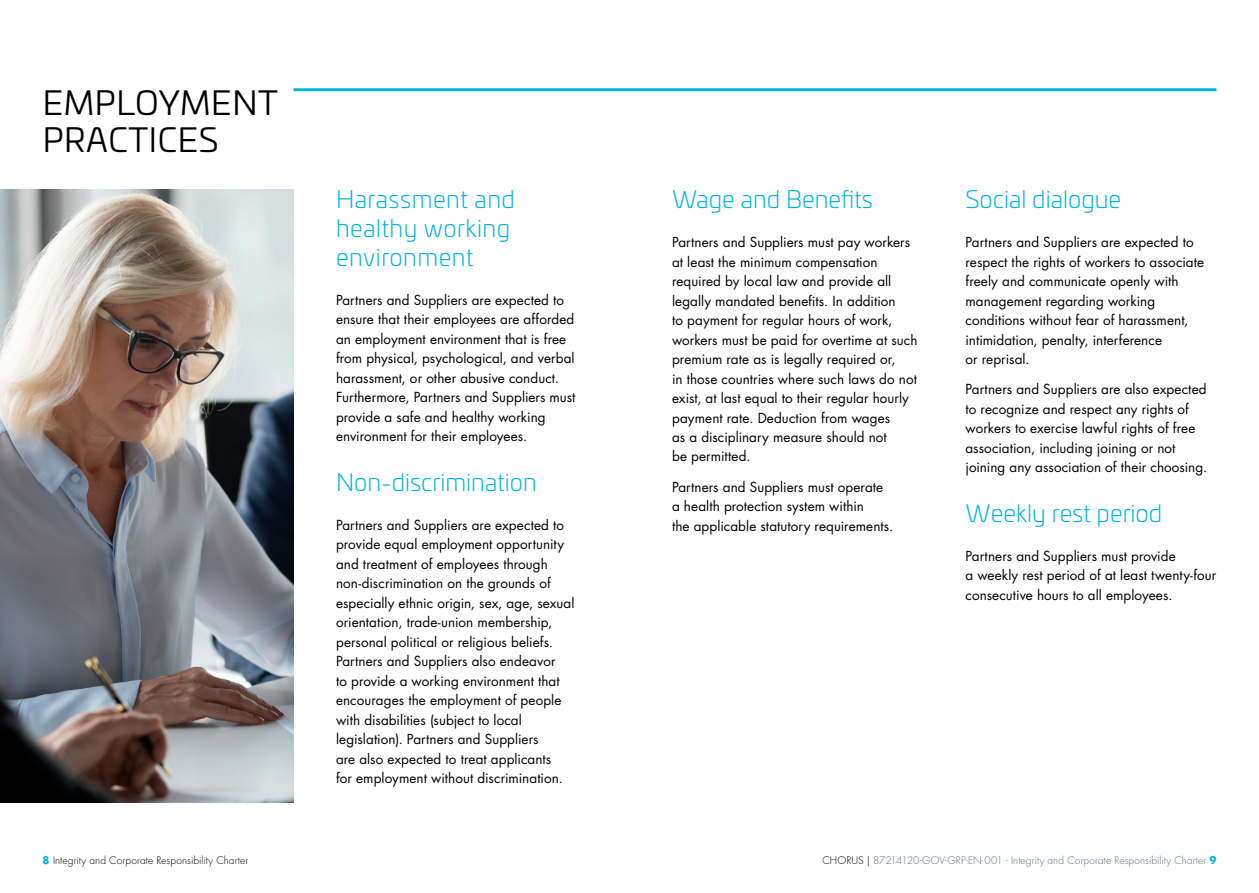
<style>
.page{position:relative;width:1259px;height:893px;background:#fff}
.page>*{position:absolute;margin:0;border:0;box-sizing:border-box;transform-origin:0 0}
.t1{font:33px/37.5px "Univia Pro";letter-spacing:.02em;color:#000}
.t2{font:300 24px "Univia Pro";color:#00b4dc}
.t3{font:300 24px/28.8px "Univia Pro";letter-spacing:.02em;color:#00b4dc}
.t4{font:13.5px/19.5px "Futura Std";letter-spacing:.005em;color:#000}
.t5{font:300 10.2px "Futura Std";letter-spacing:.005em;color:#607078}
.t6{font:300 10.2px "Futura Std";letter-spacing:.005em;color:#000}
.s1{font-weight:700;color:#00b4dc}
.s2{color:#000}
</style>
<div class="page">
<img style="left:0;top:189px;width:293px;height:614px">
<hr style="left:293px;top:88px;width:923px;height:3px;background:#00b4dc">
<h1 class="t1" style="left:43px;top:82px;width:237px">EMPLOYMENT<br>PRACTICES</h1>
<h2 class="t3" style="left:336px;top:184px;width:181px">Harassment and healthy working environment</h2>
<p class="t4" style="left:336px;top:290px;width:241px">Partners and Suppliers are expected to ensure that their employees are afforded an employment environment that is free from physical, psychological, and verbal harassment, or other abusive conduct.<br>Furthermore, Partners and Suppliers must provide a safe and healthy working environment for their employees.</p>
<h2 class="t2" style="left:336px;top:465px;width:202px">Non-discrimination</h2>
<p class="t4" style="left:336px;top:515px;width:240px">Partners and Suppliers are expected to provide equal employment opportunity and treatment of employees through non-discrimination on the grounds of especially ethnic origin, sex, age, sexual orientation, trade-union membership, personal political or religious beliefs.<br>Partners and Suppliers also endeavor<br>to provide a working environment that encourages the employment of people with disabilities (subject to local legislation). Partners and Suppliers<br>are also expected to treat applicants<br>for employment without discrimination.</p>
<h2 class="t2" style="left:672px;top:183px;width:202px">Wage and Benefits</h2>
<p class="t4" style="left:672px;top:232px;width:247px">Partners and Suppliers must pay workers at least the minimum compensation required by local law and provide all legally mandated benefits. In addition<br>to payment for regular hours of work, workers must be paid for overtime at such premium rate as is legally required or,<br>in those countries where such laws do not exist, at last equal to their regular hourly payment rate. Deduction from wages<br>as a disciplinary measure should not<br>be permitted.</p>
<p class="t4" style="left:672px;top:477px;width:223px">Partners and Suppliers must operate a health protection system within<br>the applicable statutory requirements.</p>
<h2 class="t2" style="left:965px;top:183px;width:157px">Social dialogue</h2>
<p class="t4" style="left:965px;top:232px;width:240px">Partners and Suppliers are expected to respect the rights of workers to associate freely and communicate openly with management regarding working conditions without fear of harassment, intimidation, penalty, interference<br>or reprisal.</p>
<p class="t4" style="left:965px;top:380px;width:243px">Partners and Suppliers are also expected to recognize and respect any rights of workers to exercise lawful rights of free association, including joining or not joining any association of their choosing.</p>
<h2 class="t2" style="left:965px;top:496px;width:198px">Weekly rest period</h2>
<p class="t4" style="left:965px;top:546px;width:252px">Partners and Suppliers must provide<br>a weekly rest period of at least twenty-four consecutive hours to all employees.</p>
<p class="t6" style="left:43px;top:854px;width:207px"><span class="s1">8</span> Integrity and Corporate Responsibility Charter</p>
<p class="t5" style="left:822px;top:854px;width:395px"><span class="s2">CHORUS |</span> 87214120-GOV-GRP-EN-001 - Integrity and Corporate Responsibility Charter <span class="s1">9</span></p>
</div>
